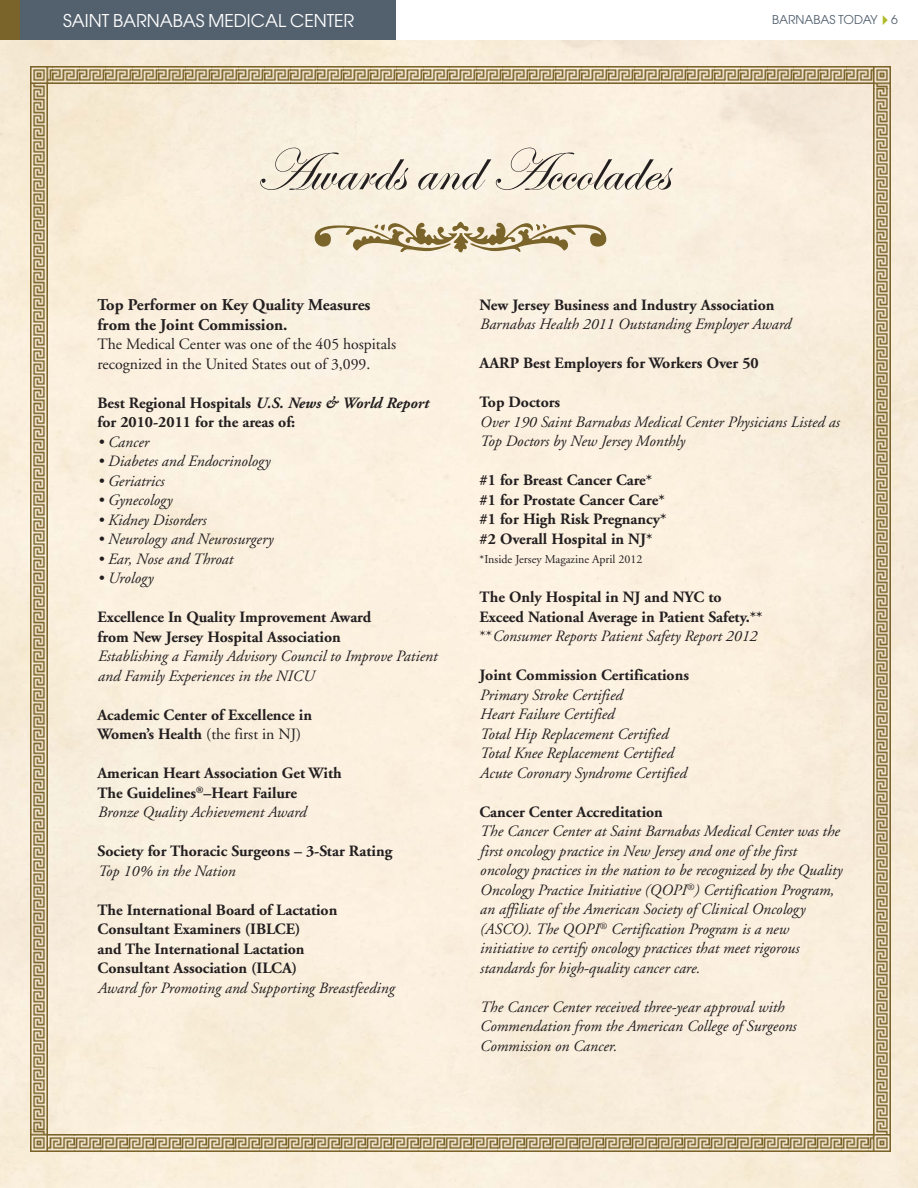
<style>
.page{position:relative;width:918px;height:1188px;background:#fff}
.page>*{position:absolute;margin:0;border:0;box-sizing:border-box;transform-origin:0 0}
.t1{font:60px "Edwardian Script ITC";color:#231f20}
.t2{font:19.5px "Avant Garde";color:#fff}
.t3{font:700 16.5px/19.5px "Adobe Garamond";color:#231f20}
.t4{font:italic 15.75px/19.5px "Adobe Garamond";color:#231f20}
.t5{font:700 15.75px/19.5px "Adobe Garamond";color:#231f20}
.t6{font:15.75px/19.5px "Adobe Garamond";color:#231f20}
.t7{font:13.5px "Avant Garde";color:#53616f}
.t8{font:12px "Adobe Garamond";color:#231f20}
.s1{font-style:italic}
.s2{font-weight:400}
.s3{font-weight:400;font-style:italic}
</style>
<div class="page">
<div style="left:18px;top:0;width:378px;height:40px;background:#53616f"></div>
<div style="left:0;top:0;width:19px;height:40px;background:#7b642a"></div>
<img style="left:30px;top:66px;width:843px;height:18px">
<img style="left:873px;top:66px;width:18px;height:1068px">
<img style="left:48px;top:1134px;width:843px;height:18px">
<img style="left:30px;top:84px;width:18px;height:1068px">
<div style="left:315px;top:222px;width:291px;height:30px;background:#f9f0df"></div>
<p class="t2" style="left:63px;top:14px;width:293px">SAINT BARNABAS MEDICAL CENTER</p>
<p class="t7" style="left:772px;top:15px;width:127px">BARNABAS TODAY 6</p>
<h1 class="t1" style="left:255px;top:133px;width:415px">Awards and Accolades</h1>
<p class="t3" style="left:98px;top:297px;width:275px">Top Performer on Key Quality Measures from the Joint Commission.</p>
<p class="t6" style="left:98px;top:336px;width:300px">The Medical Center was one of the 405 hospitals recognized in the United States out of 3,099.</p>
<p class="t5" style="left:98px;top:395px;width:333px">Best Regional Hospitals <span class="s1">U.S. News &amp; World Report </span>for 2010-2011 for the areas of:</p>
<p class="t4" style="left:98px;top:434px;width:53px">• Cancer</p>
<p class="t4" style="left:98px;top:453px;width:174px">• Diabetes and Endocrinology</p>
<p class="t4" style="left:98px;top:473px;width:68px">• Geriatrics</p>
<p class="t4" style="left:98px;top:492px;width:76px">• Gynecology</p>
<p class="t4" style="left:98px;top:512px;width:110px">• Kidney Disorders</p>
<p class="t4" style="left:98px;top:531px;width:177px">• Neurology and Neurosurgery</p>
<p class="t4" style="left:98px;top:551px;width:137px">• Ear, Nose and Throat</p>
<p class="t4" style="left:98px;top:570px;width:57px">• Urology</p>
<p class="t5" style="left:98px;top:609px;width:275px">Excellence In Quality Improvement Award from New Jersey Hospital Association</p>
<p class="t4" style="left:98px;top:648px;width:341px">Establishing a Family Advisory Council to Improve Patient and Family Experiences in the NICU</p>
<p class="t5" style="left:98px;top:707px;width:216px">Academic Center of Excellence in<br>Women’s Health <span class="s2">(the first in NJ)</span></p>
<p class="t5" style="left:98px;top:765px;width:246px">American Heart Association Get With<br>The Guidelines<sup>®</sup>–Heart Failure<br><span class="s3">Bronze Quality Achievement Award</span></p>
<p class="t5" style="left:98px;top:843px;width:296px">Society for Thoracic Surgeons – 3-Star Rating</p>
<p class="t4" style="left:98px;top:863px;width:139px">Top 10% in the Nation</p>
<p class="t5" style="left:98px;top:902px;width:241px">The International Board of Lactation Consultant Examiners (IBLCE)<br>and The International Lactation Consultant Association (ILCA)</p>
<p class="t4" style="left:98px;top:980px;width:298px">Award for Promoting and Supporting Breastfeeding</p>
<p class="t5" style="left:480px;top:297px;width:296px">New Jersey Business and Industry Association</p>
<p class="t4" style="left:480px;top:316px;width:312px">Barnabas Health 2011 Outstanding Employer Award</p>
<p class="t5" style="left:480px;top:355px;width:281px">AARP Best Employers for Workers Over 50</p>
<p class="t5" style="left:480px;top:394px;width:82px">Top Doctors</p>
<p class="t4" style="left:480px;top:414px;width:361px">Over 190 Saint Barnabas Medical Center Physicians Listed as<br>Top Doctors by New Jersey Monthly</p>
<p class="t5" style="left:480px;top:472px;width:188px">#1 for Breast Cancer Care* #1 for Prostate Cancer Care* #1 for High Risk Pregnancy* #2 Overall Hospital in NJ*</p>
<p class="t8" style="left:480px;top:555px;width:164px">*Inside Jersey Magazine April 2012</p>
<p class="t5" style="left:480px;top:589px;width:284px">The Only Hospital in NJ and NYC to<br>Exceed National Average in Patient Safety.** <span class="s2">**</span><span class="s3">Consumer Reports Patient Safety Report 2012</span></p>
<p class="t5" style="left:480px;top:667px;width:211px">Joint Commission Certifications</p>
<p class="t4" style="left:480px;top:687px;width:208px">Primary Stroke Certified<br>Heart Failure Certified<br>Total Hip Replacement Certified<br>Total Knee Replacement Certified<br>Acute Coronary Syndrome Certified</p>
<p class="t5" style="left:480px;top:804px;width:185px">Cancer Center Accreditation</p>
<p class="t4" style="left:480px;top:823px;width:364px">The Cancer Center at Saint Barnabas Medical Center was the first oncology practice in New Jersey and one of the first oncology practices in the nation to be recognized by the Quality Oncology Practice Initiative (QOPI<sup>®</sup>) Certification Program, an affiliate of the American Society of Clinical Oncology (ASCO). The QOPI<sup>®</sup> Certification Program is a new initiative to certify oncology practices that meet rigorous standards for high-quality cancer care.</p>
<p class="t4" style="left:480px;top:999px;width:318px">The Cancer Center received three-year approval with<br>Commendation from the American College of Surgeons<br>Commission on Cancer.</p>
</div>
